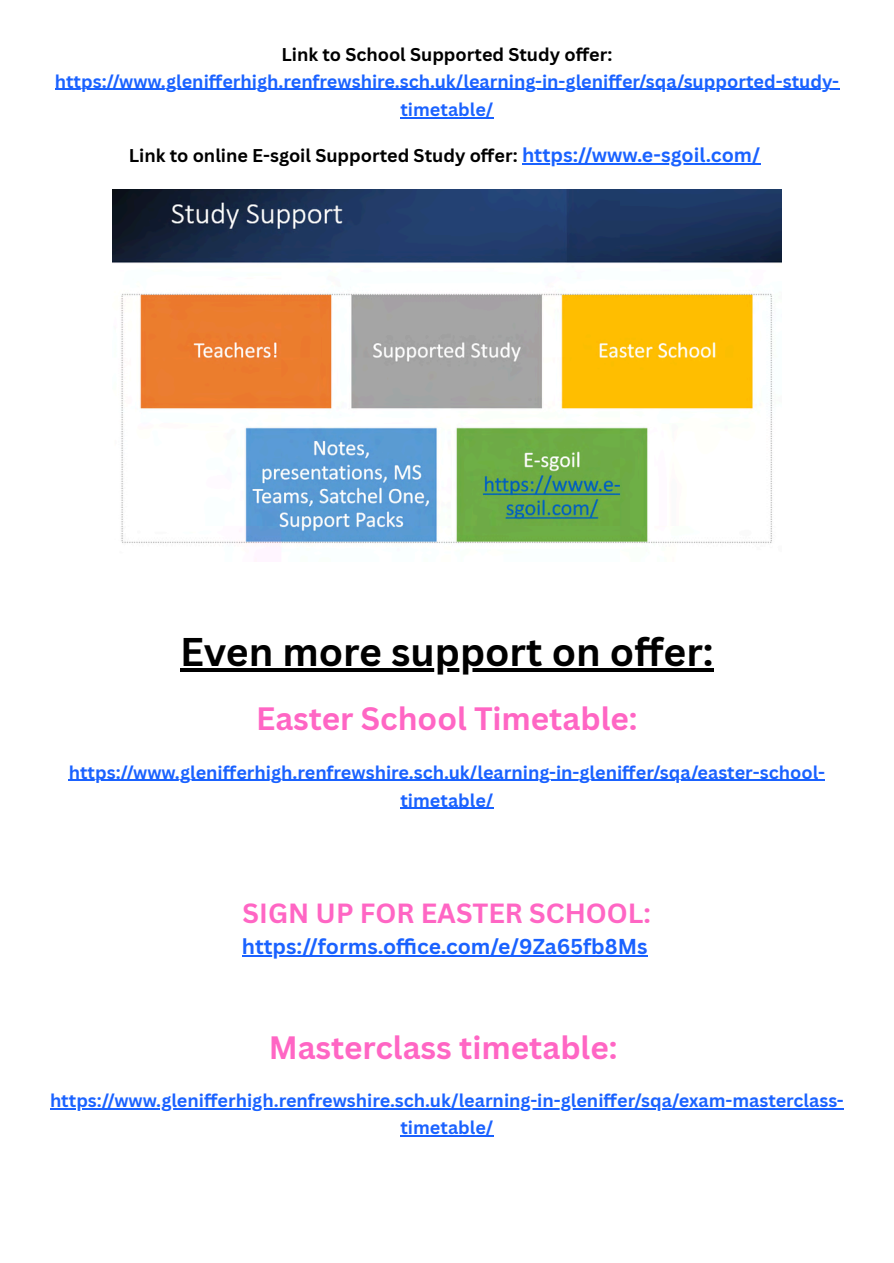
<style>
.page{position:relative;width:894px;height:1263px;background:#fff}
.page>*{position:absolute;margin:0;border:0;box-sizing:border-box;transform-origin:0 0}
.t1{font:700 39px "Canva Sans";color:#000}
.t2{font:700 31.5px "Canva Sans";color:#ff66c4}
.t3{font:700 27px "Canva Sans";color:#ff66c4}
.t4{font:700 21px "Canva Sans";color:#1a62ff}
.t5{font:700 18px/27.6px "Canva Sans";color:#1a62ff;text-align:center}
.t6{font:700 18px "Canva Sans";color:#000}
.s1{color:#000}
.s2{font-size:19.5px;color:#1a62ff}
</style>
<div class="page">
<svg style="left:522px;top:163px;width:239px;height:2px"></svg>
<hr style="left:55px;top:89px;width:783px;height:1px;background:#1a62ff">
<hr style="left:400px;top:117px;width:93px;height:1px;background:#1a62ff">
<hr style="left:522px;top:163px;width:238px;height:1px;background:#1a62ff">
<img style="left:112px;top:189px;width:669px;height:355px">
<hr style="left:180px;top:668px;width:533px;height:4px;background:#000">
<hr style="left:69px;top:780px;width:755px;height:1px;background:#1a62ff">
<hr style="left:400px;top:808px;width:93px;height:1px;background:#1a62ff">
<hr style="left:242px;top:955px;width:405px;height:1px;background:#1a62ff">
<hr style="left:50px;top:1108px;width:793px;height:1px;background:#1a62ff">
<hr style="left:400px;top:1135px;width:93px;height:1px;background:#1a62ff">
<p class="t5" style="left:55px;top:40px;width:785px"><span class="s1">Link to School Supported Study offer: </span>https://www.glenifferhigh.renfrewshire.sch.uk/learning-in-gleniffer/sqa/supported-study&shy;timetable/</p>
<p class="t6" style="left:129px;top:143px;width:632px">Link to online E-sgoil Supported Study offer: <span class="s2">https://www.e-sgoil.com/</span></p>
<h2 class="t1" style="left:180px;top:624px;width:534px">Even more support on offer:</h2>
<h3 class="t2" style="left:256px;top:696px;width:383px">Easter School Timetable:</h3>
<p class="t5" style="left:69px;top:757px;width:757px;line-height:28.2px">https://www.glenifferhigh.renfrewshire.sch.uk/learning-in-gleniffer/sqa/easter-school&shy;timetable/</p>
<p class="t3" style="left:242px;top:894px;width:410px">SIGN UP FOR EASTER SCHOOL:</p>
<p class="t4" style="left:242px;top:932px;width:407px">https://forms.offi ce.com/e/9Za65fb8Ms</p>
<h3 class="t2" style="left:268px;top:1025px;width:350px">Masterclass timetable:</h3>
<p class="t5" style="left:50px;top:1087px;width:795px;line-height:27px">https://www.glenifferhigh.renfrewshire.sch.uk/learning-in-gleniffer/sqa/exam-masterclass&shy;timetable/</p>
</div>
